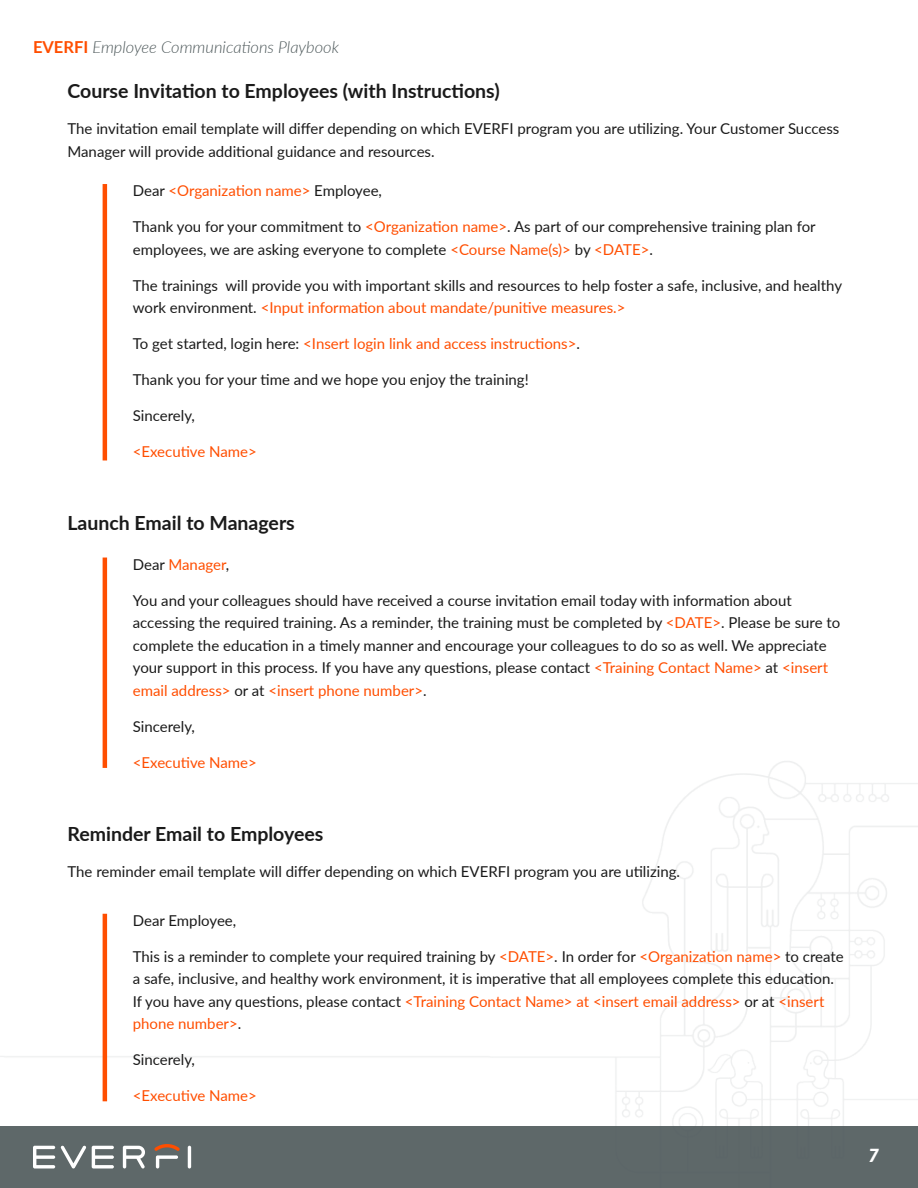
<style>
.page{position:relative;width:918px;height:1188px;background:#fff}
.page>*{position:absolute;margin:0;border:0;box-sizing:border-box;transform-origin:0 0}
.t1{font:700 19.5px "Lato";color:#1a1a1a}
.t2{font:italic 900 18px "Lato";color:#fff}
.t3{font:italic 300 16.5px "Lato";color:#4c5759}
.t4{font:15px/22.5px "Lato";color:#1a1a1a}
.t5{font:15px "Lato";color:#ff4e00}
.s1{font-weight:700;font-style:normal;color:#ff4e00}
.s2{color:#1a1a1a}
.s3{color:#ff4e00}
</style>
<div class="page">
<div style="left:0;top:1126px;width:918px;height:62px;background:#5e6869"></div>
<svg style="left:33px;top:1144px;width:158px;height:24px"></svg>
<hr style="left:103px;top:184px;width:4px;height:276px;background:#ff4e00">
<hr style="left:103px;top:558px;width:4px;height:210px;background:#ff4e00">
<hr style="left:103px;top:914px;width:4px;height:187px;background:#ff4e00">
<p class="t3" style="left:33px;top:36px;width:308px"><span class="s1">EVERFI</span> Employee Communications Playbook</p>
<h1 class="t1" style="left:68px;top:77px;width:434px">Course Invitation to Employees (with Instructions)</h1>
<p class="t4" style="left:68px;top:117px;width:773px">The invitation email template will differ depending on which EVERFI program you are utilizing. Your Customer Success<br>Manager will provide additional guidance and resources.</p>
<p class="t5" style="left:133px;top:180px;width:251px"><span class="s2">Dear</span> &lt;Organization name&gt; <span class="s2">Employee,</span></p>
<p class="t4" style="left:133px;top:215px;width:684px">Thank you for your commitment to <span class="s3">&lt;Organization name&gt;</span>. As part of our comprehensive training plan for employees, we are asking everyone to complete <span class="s3">&lt;Course Name(s)&gt;</span> by <span class="s3">&lt;DATE&gt;</span>.</p>
<p class="t4" style="left:133px;top:273px;width:711px">The trainings will provide you with important skills and resources to help foster a safe, inclusive, and healthy work environment. <span class="s3">&lt;Input information about mandate/punitive measures.&gt;</span></p>
<p class="t5" style="left:133px;top:333px;width:449px"><span class="s2">To get started, login here:</span> &lt;Insert login link and access instructions&gt;<span class="s2">.</span></p>
<p class="t4" style="left:133px;top:368px;width:397px">Thank you for your time and we hope you enjoy the training!</p>
<p class="t4" style="left:133px;top:404px;width:64px">Sincerely,</p>
<p class="t5" style="left:133px;top:441px;width:126px">&lt;Executive Name&gt;</p>
<h1 class="t1" style="left:68px;top:509px;width:229px">Launch Email to Managers</h1>
<p class="t5" style="left:133px;top:553px;width:98px"><span class="s2">Dear</span> Manager<span class="s2">,</span></p>
<p class="t4" style="left:133px;top:588px;width:709px">You and your colleagues should have received a course invitation email today with information about accessing the required training. As a reminder, the training must be completed by <span class="s3">&lt;DATE&gt;</span>. Please be sure to complete the education in a timely manner and encourage your colleagues to do so as well. We appreciate your support in this process. If you have any questions, please contact <span class="s3">&lt;Training Contact Name&gt;</span> at <span class="s3">&lt;insert email address&gt;</span> or at <span class="s3">&lt;insert phone number&gt;</span>.</p>
<p class="t4" style="left:133px;top:714px;width:64px">Sincerely,</p>
<p class="t5" style="left:133px;top:751px;width:126px">&lt;Executive Name&gt;</p>
<h1 class="t1" style="left:68px;top:820px;width:258px">Reminder Email to Employees</h1>
<p class="t4" style="left:68px;top:860px;width:614px">The reminder email template will differ depending on which EVERFI program you are utilizing.</p>
<p class="t4" style="left:133px;top:908px;width:105px">Dear Employee,</p>
<p class="t4" style="left:133px;top:944px;width:712px">This is a reminder to complete your required training by <span class="s3">&lt;DATE&gt;</span>. In order for <span class="s3">&lt;Organization name&gt;</span> to create a safe, inclusive, and healthy work environment, it is imperative that all employees complete this education.<br>If you have any questions, please contact <span class="s3">&lt;Training Contact Name&gt; at &lt;insert email address&gt;</span> or at <span class="s3">&lt;insert phone number&gt;</span>.</p>
<p class="t4" style="left:133px;top:1048px;width:64px">Sincerely,</p>
<p class="t5" style="left:133px;top:1085px;width:126px">&lt;Executive Name&gt;</p>
<p class="t2" style="left:869px;top:1142px;width:12px">7</p>
</div>
